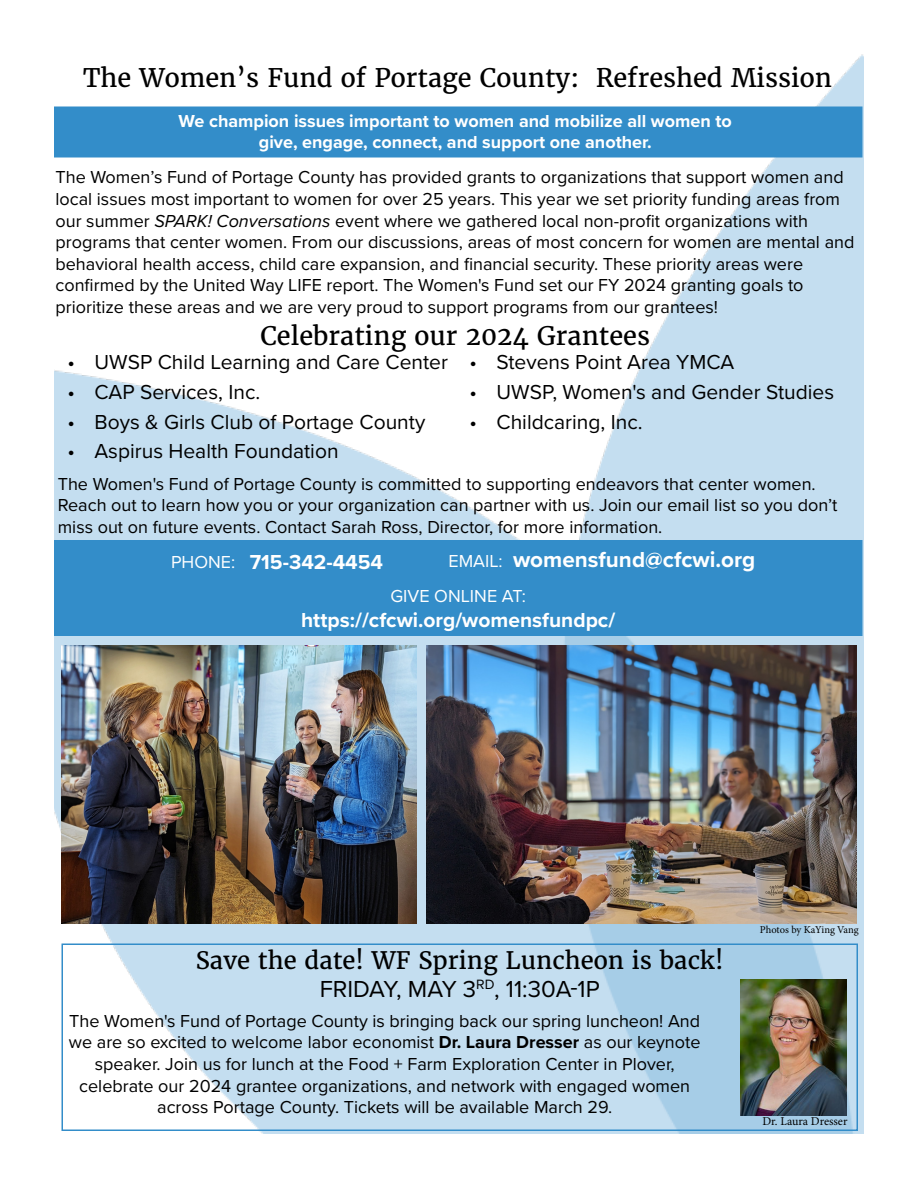
<style>
.page{position:relative;width:918px;height:1188px;background:#fff}
.page>*{position:absolute;margin:0;border:0;box-sizing:border-box;transform-origin:0 0}
.t1{font:25.5px "Merriweather";color:#000}
.t2{font:24px "Merriweather";color:#000}
.t3{font:24px "Proxima Nova";color:#000}
.t4{font:700 22.5px "Proxima Nova";color:#fff}
.t5{font:21px "Proxima Nova";color:#000}
.t6{font:700 21px "Proxima Nova";color:#fff}
.t7{font:18px/21.6px "Proxima Nova";color:#000}
.t8{font:700 18px "Proxima Nova";color:#fff}
.t9{font:18px "Proxima Nova";color:#fff}
.t10{font:12px "Minion Pro";color:#000}
.t11{font:10.5px "Minion Pro";letter-spacing:-.01em;color:#000}
.s1{font-style:italic}
.s2{font-weight:700}
</style>
<div class="page">
<img style="left:54px;top:54px;width:810px;height:1080px">
<div style="left:54px;top:585px;width:808px;height:51px;background:#338dc9"></div>
<div style="left:54px;top:106px;width:808px;height:52px;background:#338dc9;border:2px solid #338dc9"></div>
<div style="left:54px;top:540px;width:808px;height:45px;background:#338dc9"></div>
<img style="left:62px;top:645px;width:355px;height:279px">
<img style="left:426px;top:645px;width:430px;height:279px">
<div style="left:62px;top:944px;width:796px;height:187px;border:2px solid #338dc9"></div>
<img style="left:740px;top:980px;width:107px;height:136px">
<p class="t1" style="left:83px;top:61px;width:750px">The Women’s Fund of Portage County: Refreshed Mission</p>
<p class="t8" style="left:179px;top:107px;width:555px">We champion issues important to women and mobilize all women to</p>
<p class="t8" style="left:259px;top:129px;width:394px">give, engage, connect, and support one another.</p>
<p class="t7" style="left:56px;top:166px;width:800px">The Women’s Fund of Portage County has provided grants to organizations that support women and local issues most important to women for over 25 years. This year we set priority funding areas from our summer <span class="s1">SPARK! Conversations</span> event where we gathered local non-profit organizations with programs that center women. From our discussions, areas of most concern for women are mental and behavioral health access, child care expansion, and financial security. These priority areas were</p>
<p class="t7" style="left:56px;top:274px;width:750px">confirmed by the United Way LIFE report. The Women's Fund set our FY 2024 granting goals to</p>
<p class="t7" style="left:56px;top:295px;width:664px">prioritize these areas and we are very proud to support programs from our grantees!</p>
<p class="t1" style="left:260px;top:319px;width:391px">Celebrating our 2024 Grantees</p>
<p class="t5" style="left:68px;top:346px;width:382px">• UWSP Child Learning and Care Center</p>
<p class="t5" style="left:68px;top:376px;width:194px">• CAP Services, Inc.</p>
<p class="t5" style="left:68px;top:406px;width:359px">• Boys &amp; Girls Club of Portage County</p>
<p class="t5" style="left:470px;top:346px;width:266px">• Stevens Point Area YMCA</p>
<p class="t5" style="left:470px;top:376px;width:366px">• UWSP, Women's and Gender Studies</p>
<p class="t5" style="left:470px;top:406px;width:175px">• Childcaring, Inc.</p>
<p class="t5" style="left:68px;top:435px;width:273px">• Aspirus Health Foundation</p>
<p class="t7" style="left:58px;top:472px;width:781px">The Women's Fund of Portage County is committed to supporting endeavors that center women.<br>Reach out to learn how you or your organization can partner with us. Join our email list so you don’t miss out on future events. Contact Sarah Ross, Director, for more information.</p>
<p class="t9" style="left:171px;top:549px;width:66px">PHONE:</p>
<p class="t6" style="left:250px;top:546px;width:135px">715-342-4454</p>
<p class="t9" style="left:448px;top:547px;width:56px">EMAIL:</p>
<p class="t4" style="left:513px;top:542px;width:244px">womensfund@cfcwi.org</p>
<p class="t9" style="left:390px;top:583px;width:137px">GIVE ONLINE AT:</p>
<p class="t6" style="left:301px;top:605px;width:316px">https://cfcwi.org/womensfundpc/</p>
<p class="t2" style="left:196px;top:945px;width:529px">Save the date! WF Spring Luncheon is back!</p>
<p class="t3" style="left:320px;top:972px;width:282px">FRIDAY, MAY 3<sup>RD</sup>, 11:30A-1P</p>
<p class="t7" style="left:69px;top:1009px;width:633px;text-align:center">The Women's Fund of Portage County is bringing back our spring luncheon! And we are so excited to welcome labor economist <span class="s2">Dr. Laura Dresser</span> as our keynote speaker. Join us for lunch at the Food + Farm Exploration Center in Plover,</p>
<p class="t7" style="left:79px;top:1074px;width:612px;text-align:center">celebrate our 2024 grantee organizations, and network with engaged women across Portage County. Tickets will be available March 29.</p>
<p class="t11" style="left:760px;top:923px;width:100px">Photos by KaYing Vang</p>
<p class="t10" style="left:762px;top:1113px;width:87px">Dr. Laura Dresser</p>
</div>
